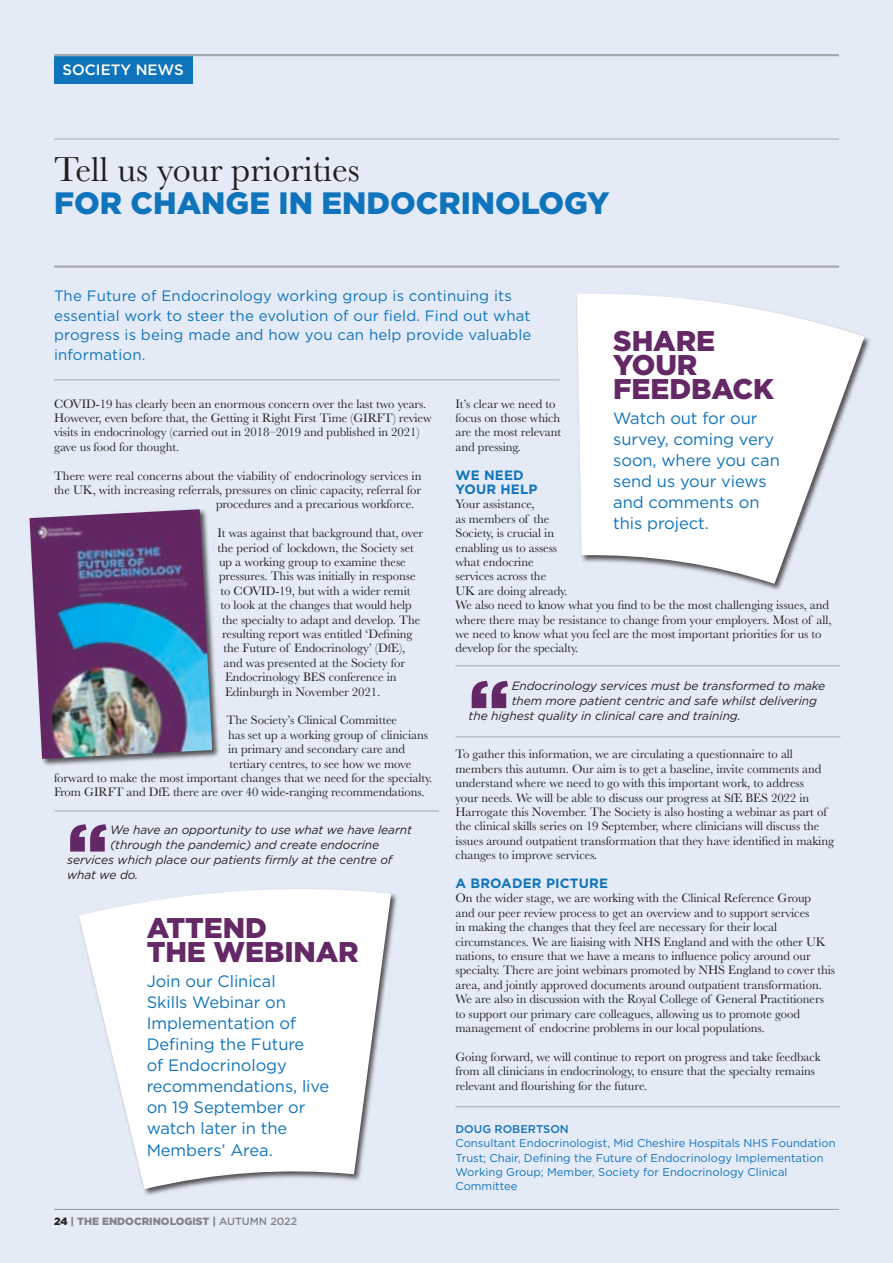
<style>
.page{position:relative;width:893px;height:1263px;background:#e5ebf6}
.page>*{position:absolute;margin:0;border:0;box-sizing:border-box;transform-origin:0 0}
.t1{font:900 75.15px "Gotham";color:#652866}
.t2{font:36px "Baskerville";color:#231f20}
.t3{font:900 30.9px "Gotham";color:#1074bc}
.t4{font:900 28.5px/24px "Gotham";letter-spacing:-.005em;color:#652866}
.t5{font:16.5px/21px "Gotham";letter-spacing:-.005em;color:#1074bc}
.t6{font:15px/19.5px "Gotham";letter-spacing:.01em;color:#1074bc}
.t7{font:500 15px "Gotham";color:#fff}
.t8{font:700 13.5px/14.4px "Gotham";letter-spacing:.01em;color:#1074bc}
.t9{font:12.75px/14.4px "Baskerville";letter-spacing:-.005em;color:#231f20}
.t10{font:italic 12px "Gotham";letter-spacing:-.005em;color:#231f20}
.t11{font:11.25px/14.4px "Gotham";color:#1074bc}
.t12{font:500 11.25px "Gotham";color:#1074bc}
.t13{font:900 10.5px "Gotham";color:#808285}
.s1{color:#231f20}
.s2{font-weight:500}
</style>
<div class="page">
<hr style="left:54px;top:1209px;width:785px;height:1px;background:#939598">
<div style="left:54px;top:54px;width:138px;height:29px;background:#1074bc"></div>
<hr style="left:54px;top:54px;width:785px;height:2px;background:#a8a9ad">
<hr style="left:54px;top:139px;width:785px;height:1px;background:#a8a9ad">
<hr style="left:54px;top:265px;width:785px;height:3px;background:#a8a9ad">
<hr style="left:54px;top:379px;width:506px;height:1px;background:#a8a9ad">
<hr style="left:455px;top:1106px;width:385px;height:1px;background:#a8a9ad">
<div style="left:28px;top:508px;width:191px;height:258px;background:#231f20;opacity:.75"></div>
<img style="left:29px;top:509px;width:183px;height:250px">
<svg style="left:577px;top:294px;width:288px;height:290px;fill:#fff"></svg>
<div style="left:78px;top:888px;width:320px;height:308px;background:#231f20;opacity:.75"></div>
<svg style="left:79px;top:888px;width:312px;height:301px;fill:#fff"></svg>
<hr style="left:455px;top:665px;width:385px;height:1px;background:#a8a9ad">
<hr style="left:455px;top:736px;width:385px;height:1px;background:#a8a9ad">
<hr style="left:54px;top:810px;width:385px;height:1px;background:#a8a9ad">
<p class="t7" style="left:63px;top:60px;width:123px">SOCIETY NEWS</p>
<h2 class="t2" style="left:54px;top:146px;width:307px">Tell us your priorities</h2>
<h3 class="t3" style="left:54px;top:182px;width:557px">FOR CHANGE IN ENDOCRINOLOGY</h3>
<p class="t6" style="left:54px;top:286px;width:479px">The Future of Endocrinology working group is continuing its essential work to steer the evolution of our field. Find out what progress is being made and how you can help provide valuable information.</p>
<h3 class="t4" style="left:613px;top:328px;width:162px">SHARE<br>YOUR<br>FEEDBACK</h3>
<p class="t5" style="left:613px;top:407px;width:168px">Watch out for our survey, coming very soon, where you can send us your views and comments on this project.</p>
<p class="t9" style="left:54px;top:396px;width:379px">COVID-19 has clearly been an enormous concern over the last two years.<br>However, even before that, the Getting it Right First Time (GIRFT) review visits in endocrinology (carried out in 2018–2019 and published in 2021) gave us food for thought.</p>
<p class="t9" style="left:54px;top:468px;width:369px">There were real concerns about the viability of endocrinology services in</p>
<p class="t9" style="left:54px;top:483px;width:369px">the UK, with increasing referrals, pressures on clinic capacity, referral for</p>
<p class="t9" style="left:216px;top:497px;width:200px">procedures and a precarious workforce.</p>
<p class="t9" style="left:218px;top:526px;width:207px">It was against that background that, over</p>
<p class="t9" style="left:218px;top:540px;width:198px">the period of lockdown, the Society set</p>
<p class="t9" style="left:219px;top:555px;width:188px">up a working group to examine these</p>
<p class="t9" style="left:219px;top:569px;width:198px">pressures. This was initially in response</p>
<p class="t9" style="left:221px;top:584px;width:192px">to COVID-19, but with a wider remit</p>
<p class="t9" style="left:221px;top:598px;width:193px">to look at the changes that would help</p>
<p class="t9" style="left:222px;top:612px;width:200px">the specialty to adapt and develop. The</p>
<p class="t9" style="left:222px;top:627px;width:192px">resulting report was entitled ‘Defining</p>
<p class="t9" style="left:224px;top:641px;width:183px">the Future of Endocrinology’ (DfE),</p>
<p class="t9" style="left:224px;top:656px;width:183px">and was presented at the Society for</p>
<p class="t9" style="left:225px;top:670px;width:173px">Endocrinology BES conference in</p>
<p class="t9" style="left:225px;top:684px;width:157px">Edinburgh in November 2021.</p>
<p class="t9" style="left:227px;top:713px;width:172px">The Society’s Clinical Committee</p>
<p class="t9" style="left:228px;top:728px;width:201px">has set up a working group of clinicians</p>
<p class="t9" style="left:228px;top:742px;width:179px">in primary and secondary care and</p>
<p class="t9" style="left:230px;top:756px;width:183px">tertiary centres, to see how we move</p>
<p class="t9" style="left:54px;top:771px;width:380px">forward to make the most important changes that we need for the specialty.</p>
<p class="t9" style="left:54px;top:785px;width:372px">From GIRFT and DfE there are over 40 wide-ranging recommendations.</p>
<p class="t9" style="left:455px;top:396px;width:107px">It’s clear we need to focus on those which are the most relevant and pressing.</p>
<p class="t8" style="left:455px;top:468px;width:84px">WE NEED<br>YOUR HELP</p>
<p class="t9" style="left:455px;top:497px;width:378px">Your assistance,<br>as members of the<br>Society, is crucial in<br>enabling us to assess<br>what endocrine<br>services across the<br>UK are doing already.<br>We also need to know what you find to be the most challenging issues, and where there may be resistance to change from your employers. Most of all, we need to know what you feel are the most important priorities for us to develop for the specialty.</p>
<h1 class="t1" style="left:469px;top:655px;width:43px">“</h1>
<p class="t10" style="left:512px;top:678px;width:315px">Endocrinology services must be transformed to make</p>
<p class="t10" style="left:512px;top:693px;width:307px">them more patient centric and safe whilst delivering</p>
<p class="t10" style="left:469px;top:708px;width:274px">the highest quality in clinical care and training.</p>
<p class="t9" style="left:455px;top:747px;width:380px">To gather this information, we are circulating a questionnaire to all members this autumn. Our aim is to get a baseline, invite comments and understand where we need to go with this important work, to address<br>your needs. We will be able to discuss our progress at SfE BES 2022 in Harrogate this November. The Society is also hosting a webinar as part of the clinical skills series on 19 September, where clinicians will discuss the issues around outpatient transformation that they have identified in making changes to improve services.</p>
<p class="t8" style="left:455px;top:876px;width:154px">A BROADER PICTURE</p>
<p class="t9" style="left:455px;top:891px;width:381px">On the wider stage, we are working with the Clinical Reference Group<br>and our peer review process to get an overview and to support services<br>in making the changes that they feel are necessary for their local circumstances. We are liaising with NHS England and with the other UK nations, to ensure that we have a means to influence policy around our specialty. There are joint webinars promoted by NHS England to cover this area, and jointly approved documents around outpatient transformation.<br>We are also in discussion with the Royal College of General Practitioners to support our primary care colleagues, allowing us to promote good management of endocrine problems in our local populations.</p>
<p class="t9" style="left:455px;top:1050px;width:367px">Going forward, we will continue to report on progress and take feedback from all clinicians in endocrinology, to ensure that the specialty remains relevant and flourishing for the future.</p>
<p class="t12" style="left:455px;top:1121px;width:115px">DOUG ROBERTSON</p>
<p class="t11" style="left:455px;top:1136px;width:382px">Consultant Endocrinologist, Mid Cheshire Hospitals NHS Foundation Trust; Chair, Defining the Future of Endocrinology Implementation Working Group; Member, Society for Endocrinology Clinical Committee</p>
<h1 class="t1" style="left:67px;top:799px;width:43px">“</h1>
<p class="t10" style="left:110px;top:822px;width:303px">We have an opportunity to use what we have learnt</p>
<p class="t10" style="left:110px;top:837px;width:271px">(through the pandemic) and create endocrine</p>
<p class="t10" style="left:67px;top:852px;width:327px">services which place our patients firmly at the centre of</p>
<p class="t10" style="left:67px;top:867px;width:73px">what we do.</p>
<h3 class="t4" style="left:147px;top:916px;width:214px">ATTEND<br>THE WEBINAR</h3>
<p class="t5" style="left:147px;top:971px;width:184px">Join our Clinical<br>Skills Webinar on<br>Implementation of<br>Defining the Future<br>of Endocrinology recommendations, live on 19 September or watch later in the<br>Members’ Area.</p>
<p class="t13" style="left:54px;top:1214px;width:245px"><span class="s1">24</span> | THE ENDOCRINOLOGIST | <span class="s2">AUTUMN 2022</span></p>
</div>
